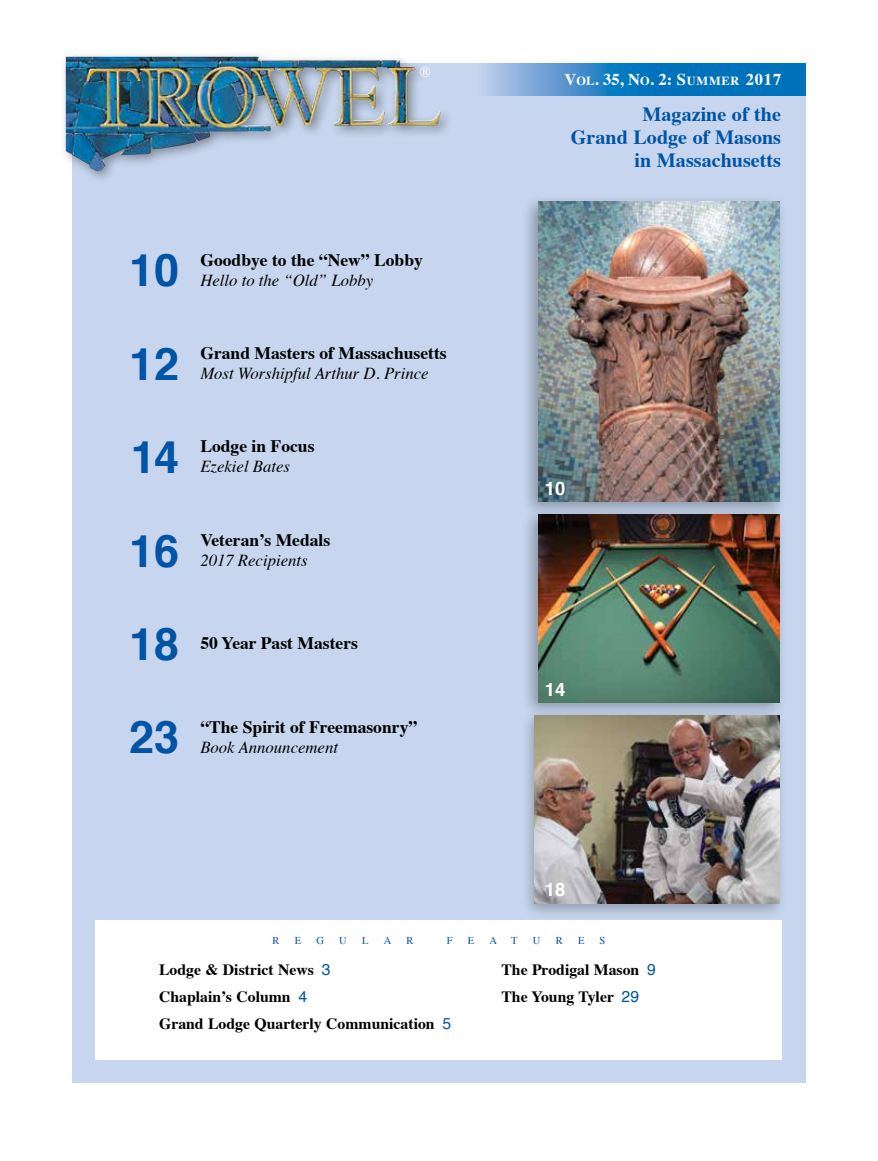
<style>
.page{position:relative;width:878px;height:1161px;background:#fff}
.page>*{position:absolute;margin:0;border:0;box-sizing:border-box;transform-origin:0 0}
.t1{font:700 45px "Helvetica";color:#0054a6}
.t2{font:700 20.1px/23.2px "Times";color:#0054a6;text-align:right}
.t3{font:700 18.45px "Helvetica";color:#fff}
.t4{font:700 17.55px "Times";color:#000}
.t5{font:italic 16.8px "Times";color:#000}
.t6{font:700 16.5px "Times";letter-spacing:.05em;color:#fff}
.t7{font:700 15.75px/27px "Times";color:#000}
.t8{font:15px "Times";color:#fff}
.t9{font:10.5px "Times";color:#0054a6}
.s1{font-size:12.3px}
.s2{font-family:"Helvetica";font-weight:400;color:#0054a6}
</style>
<div class="page">
<div style="left:72px;top:63px;width:734px;height:1020px;background:#c7d6ee"></div>
<div style="left:60px;top:51px;width:394px;height:133px;background:#000;opacity:.35"></div>
<img style="left:66px;top:57px;width:375px;height:114px">
<div style="left:96px;top:921px;width:686px;height:139px;background:#fff"></div>
<svg style="left:485px;top:63px;width:321px;height:33px;background:#2985c6"></svg>
<div style="left:521px;top:707px;width:266px;height:213px;background:#000;opacity:.3"></div>
<div style="left:521px;top:507px;width:266px;height:212px;background:#000;opacity:.3"></div>
<div style="left:521px;top:194px;width:266px;height:324px;background:#000;opacity:.3"></div>
<img style="left:538px;top:201px;width:242px;height:301px">
<img style="left:538px;top:514px;width:242px;height:188px">
<img style="left:534px;top:715px;width:246px;height:188px">
<p class="t8" style="left:419px;top:58px;width:13px">®</p>
<h1 class="t1" style="left:129px;top:234px;width:51px">10</h1>
<p class="t4" style="left:200px;top:243px;width:224px">Goodbye to the “New” Lobby</p>
<p class="t5" style="left:200px;top:265px;width:174px">Hello to the “Old” Lobby</p>
<h1 class="t1" style="left:129px;top:328px;width:51px">12</h1>
<p class="t4" style="left:200px;top:336px;width:248px">Grand Masters of Massachusetts</p>
<p class="t5" style="left:200px;top:359px;width:230px">Most Worshipful Arthur D. Prince</p>
<h1 class="t1" style="left:131px;top:421px;width:50px">14</h1>
<p class="t4" style="left:200px;top:430px;width:116px">Lodge in Focus</p>
<p class="t5" style="left:200px;top:452px;width:91px">Ezekiel Bates</p>
<h1 class="t1" style="left:129px;top:515px;width:51px">16</h1>
<p class="t4" style="left:200px;top:523px;width:131px">Veteran’s Medals</p>
<p class="t5" style="left:200px;top:546px;width:109px">2017 Recipients</p>
<h1 class="t1" style="left:129px;top:608px;width:51px">18</h1>
<p class="t4" style="left:200px;top:626px;width:159px">50 Year Past Masters</p>
<h1 class="t1" style="left:129px;top:701px;width:51px">23</h1>
<p class="t4" style="left:200px;top:710px;width:218px">“The Spirit of Freemasonry”</p>
<p class="t5" style="left:200px;top:732px;width:139px">Book Announcement</p>
<p class="t6" style="left:564px;top:64px;width:218px">V<span class="s1">OL</span>. 35, N<span class="s1">O</span>. 2: S<span class="s1">UMMER</span> 2017</p>
<p class="t2" style="left:571px;top:100px;width:212px">Magazine of the<br>Grand Lodge of Masons in Massachusetts</p>
<p class="t3" style="left:544px;top:474px;width:22px">10</p>
<p class="t3" style="left:544px;top:674px;width:22px">14</p>
<p class="t3" style="left:544px;top:875px;width:22px">18</p>
<p class="t9" style="left:272px;top:931px;width:9px">R</p>
<p class="t9" style="left:295px;top:931px;width:8px">E</p>
<p class="t9" style="left:316px;top:931px;width:9px">G</p>
<p class="t9" style="left:339px;top:931px;width:9px">U</p>
<p class="t9" style="left:362px;top:931px;width:8px">L</p>
<p class="t9" style="left:384px;top:931px;width:9px">A</p>
<p class="t9" style="left:406px;top:931px;width:9px">R</p>
<p class="t9" style="left:447px;top:931px;width:7px">F</p>
<p class="t9" style="left:468px;top:931px;width:8px">E</p>
<p class="t9" style="left:489px;top:931px;width:9px">A</p>
<p class="t9" style="left:511px;top:931px;width:8px">T</p>
<p class="t9" style="left:533px;top:931px;width:9px">U</p>
<p class="t9" style="left:555px;top:931px;width:9px">R</p>
<p class="t9" style="left:578px;top:931px;width:8px">E</p>
<p class="t9" style="left:599px;top:931px;width:7px">S</p>
<p class="t7" style="left:159px;top:954px;width:294px">Lodge &amp; District News <span class="s2">3<br></span>Chaplain’s Column <span class="s2">4<br></span>Grand Lodge Quarterly Communication <span class="s2">5</span></p>
<p class="t7" style="left:501px;top:954px;width:156px">The Prodigal Mason <span class="s2">9<br></span>The Young Tyler <span class="s2">29</span></p>
</div>
